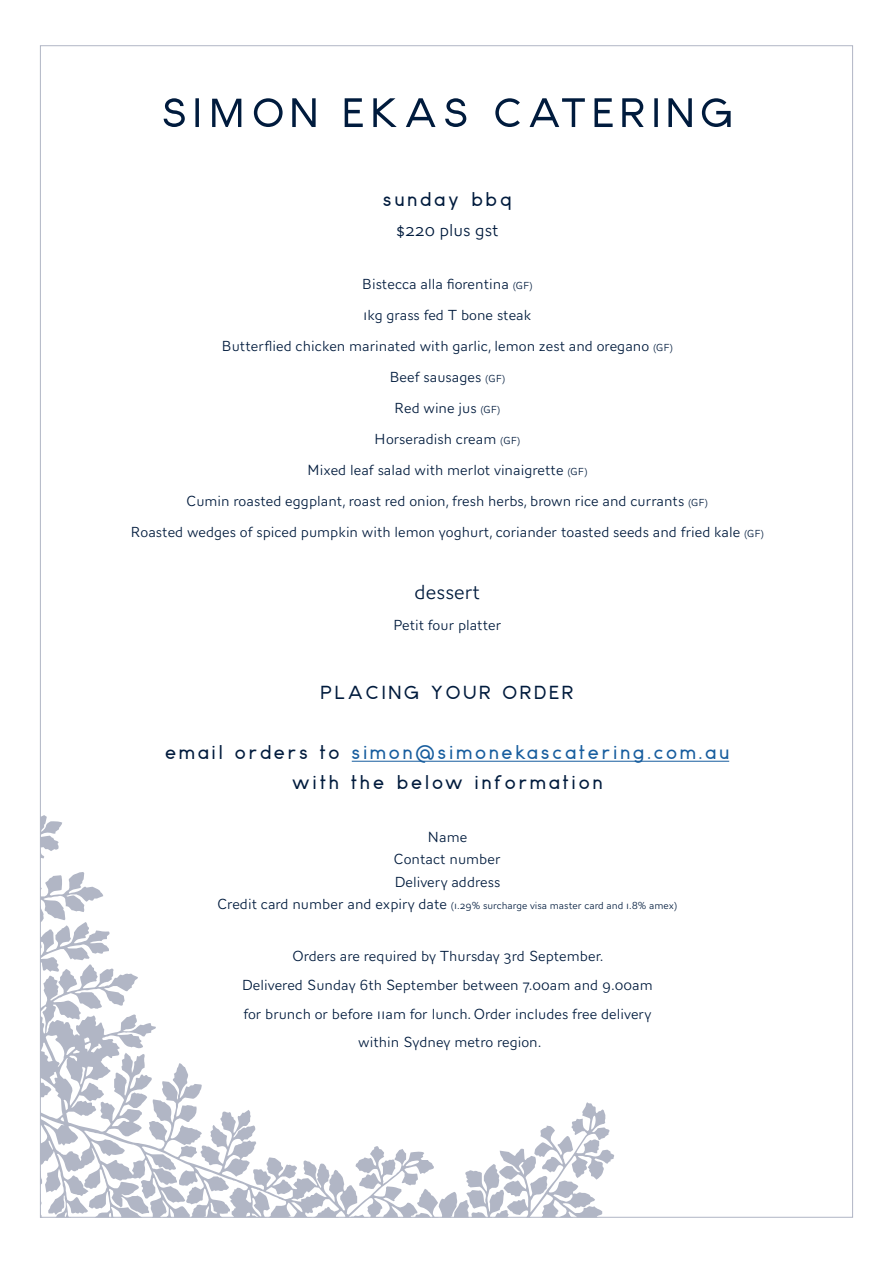
<style>
.page{position:relative;width:893px;height:1263px;background:#fff}
.page>*{position:absolute;margin:0;border:0;box-sizing:border-box;transform-origin:0 0}
.t1{font:300 21px "AW Conqueror Sans";color:#001b3d}
.t2{font:17.85px/30px "Anke";letter-spacing:.2em;color:#001b3d;text-align:center}
.t3{font:300 17.85px "AW Conqueror Sans";color:#001b3d}
.t4{font:300 15px/31px "AW Conqueror Sans";color:#001b3d;text-align:center}
.t5{font:300 10.5px "AW Conqueror Sans";color:#001b3d}
.s1{font-size:10.5px}
.s2{color:#175d9e}
.s3{font-size:15px}
</style>
<div class="page">
<hr style="left:352px;top:761px;width:377px;height:1px;background:#175d9e">
<svg style="left:164px;top:98px;width:567px;height:29px"></svg>
<svg style="left:40px;top:815px;width:575px;height:402px"></svg>
<p class="t2" style="left:383px;top:184px;width:130px">sunday bbq</p>
<p class="t3" style="left:396px;top:216px;width:104px">$220 plus gst</p>
<p class="t4" style="left:130px;top:268px;width:635px">Bistecca alla fiorentina <span class="s1">(GF)<br></span>1kg grass fed T bone steak<br>Butterflied chicken marinated with garlic, lemon zest and oregano <span class="s1">(GF)<br></span>Beef sausages <span class="s1">(GF)<br></span>Red wine jus <span class="s1">(GF)<br></span>Horseradish cream <span class="s1">(GF)<br></span>Mixed leaf salad with merlot vinaigrette <span class="s1">(GF)<br></span>Cumin roasted eggplant, roast red onion, fresh herbs, brown rice and currants <span class="s1">(GF)<br></span>Roasted wedges of spiced pumpkin with lemon yoghurt, coriander toasted seeds and fried kale <span class="s1">(GF)</span></p>
<h1 class="t1" style="left:415px;top:574px;width:67px">dessert</h1>
<p class="t4" style="left:393px;top:609px;width:110px">Petit four platter</p>
<p class="t2" style="left:321px;top:677px;width:254px">PLACING YOUR ORDER</p>
<p class="t2" style="left:165px;top:737px;width:565px">email orders to <span class="s2">simon@simonekascatering.com.au </span>with the below information</p>
<p class="t4" style="left:394px;top:826px;width:108px;line-height:22.5px">Name<br>Contact number<br>Delivery address</p>
<p class="t5" style="left:217px;top:897px;width:461px"><span class="s3">Credit card number and expiry date</span> (1.29% surcharge visa master card and 1.8% amex)</p>
<p class="t4" style="left:242px;top:941px;width:413px;line-height:28.8px">Orders are required by Thursday 3rd September.<br>Delivered Sunday 6th September between 7.00am and 9.00am for brunch or before 11am for lunch. Order includes free delivery within Sydney metro region.</p>
</div>
